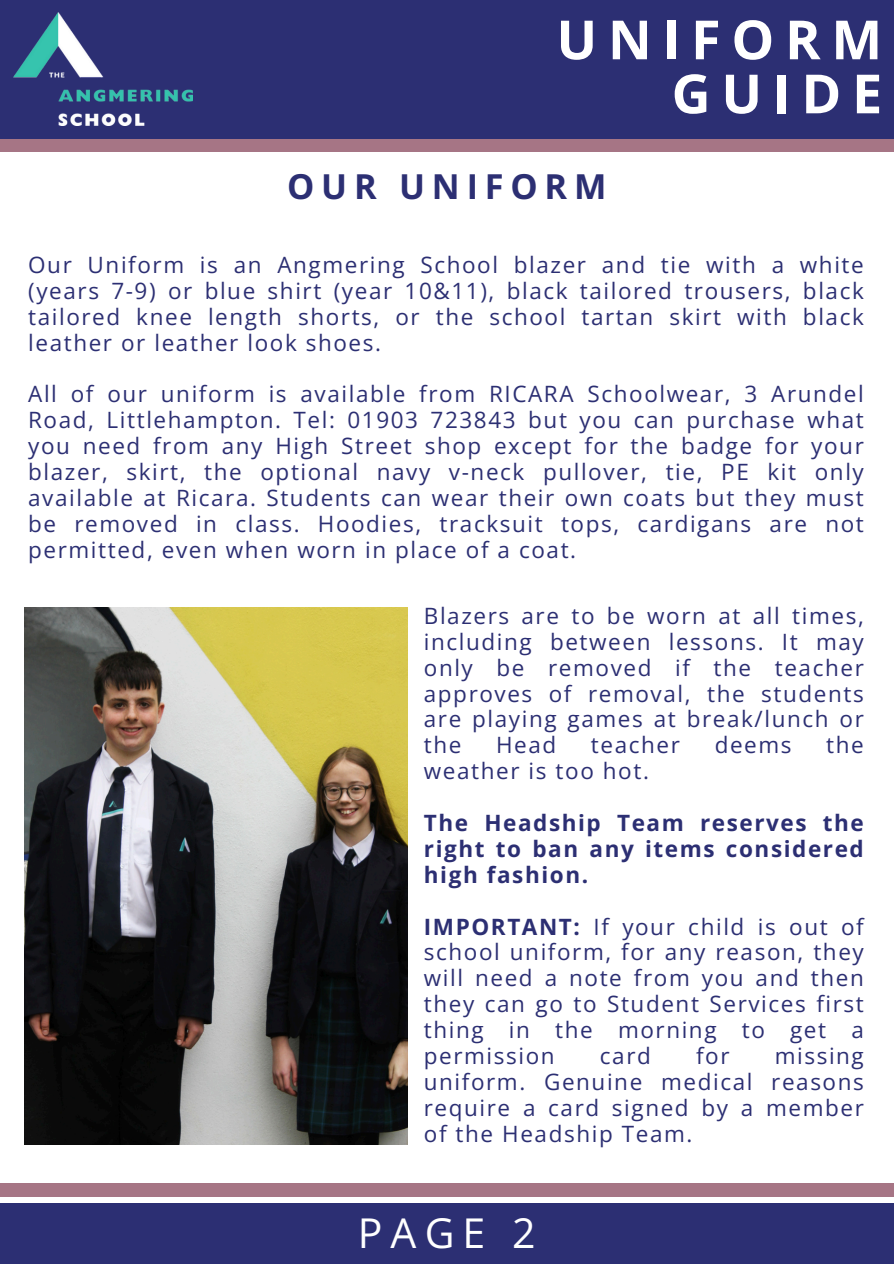
<style>
.page{position:relative;width:894px;height:1264px;background:#fff}
.page>*{position:absolute;margin:0;border:0;box-sizing:border-box;transform-origin:0 0}
.t1{font:700 54px/54px "Open Sans";letter-spacing:.195em;color:#fff;text-align:right}
.t2{font:41.1px "Open Sans";color:#fff}
.t3{font:700 34.35px "Open Sans";letter-spacing:.2em;color:#2c2f73}
.t4{font:22.5px/25.8px "Open Sans";letter-spacing:.07em;color:#2c2f73;text-align:justify}
.t5{font:700 22.5px/25.8px "Open Sans";letter-spacing:.07em;color:#2c2f73;text-align:justify}
.s1{font-weight:700}
</style>
<div class="page">
<div style="left:0;top:0;width:893px;height:145px;background:#2c2f73"></div>
<img style="left:13px;top:12px;width:179px;height:114px">
<div style="left:0;top:1202px;width:893px;height:61px;background:#2c2f73"></div>
<div style="left:0;top:1183px;width:893px;height:13px;background:#a67585"></div>
<div style="left:0;top:139px;width:893px;height:13px;background:#a67585"></div>
<img style="left:25px;top:607px;width:382px;height:537px">
<p class="t1" style="left:556px;top:11px;width:327px">UNIFORM<br>GUIDE</p>
<h3 class="t3" style="left:287px;top:163px;width:320px">OUR UNIFORM</h3>
<p class="t4" style="left:28px;top:251px;width:836px">Our Uniform is an Angmering School blazer and tie with a white (years 7-9) or blue shirt (year 10&amp;11), black tailored trousers, black tailored knee length shorts, or the school tartan skirt with black leather or leather look shoes.</p>
<p class="t4" style="left:28px;top:381px;width:836px">All of our uniform is available from RICARA Schoolwear, 3 Arundel Road, Littlehampton. Tel: 01903 723843 but you can purchase what you need from any High Street shop except for the badge for your blazer, skirt, the optional navy v-neck pullover, tie, PE kit only available at Ricara. Students can wear their own coats but they must be removed in class. Hoodies, tracksuit tops, cardigans are not permitted, even when worn in place of a coat.</p>
<p class="t4" style="left:424px;top:602px;width:441px">Blazers are to be worn at all times, including between lessons. It may only be removed if the teacher approves of removal, the students are playing games at break/lunch or the</p>
<p class="t4" style="left:496px;top:731px;width:62px">Head</p>
<p class="t4" style="left:590px;top:731px;width:90px">teacher</p>
<p class="t4" style="left:714px;top:731px;width:78px">deems</p>
<p class="t4" style="left:826px;top:731px;width:39px">the</p>
<p class="t4" style="left:424px;top:757px;width:226px">weather is too hot.</p>
<p class="t5" style="left:424px;top:809px;width:441px">The Headship Team reserves the right to ban any items considered high fashion.</p>
<h4 class="t4" style="left:424px;top:912px;width:441px"><span class="s1">IMPORTANT:</span> If your child is out of school uniform, for any reason, they will need a note from you and then they can go to Student Services first thing in the morning to get a permission</h4>
<h4 class="t4" style="left:599px;top:1042px;width:52px">card</h4>
<h4 class="t4" style="left:695px;top:1042px;width:35px">for</h4>
<h4 class="t4" style="left:424px;top:1042px;width:441px;text-indent:351px">missing uniform. Genuine medical reasons require a card signed by a member of the Headship Team.</h4>
<h1 class="t2" style="left:358px;top:1203px;width:179px">PAGE 2</h1>
</div>
